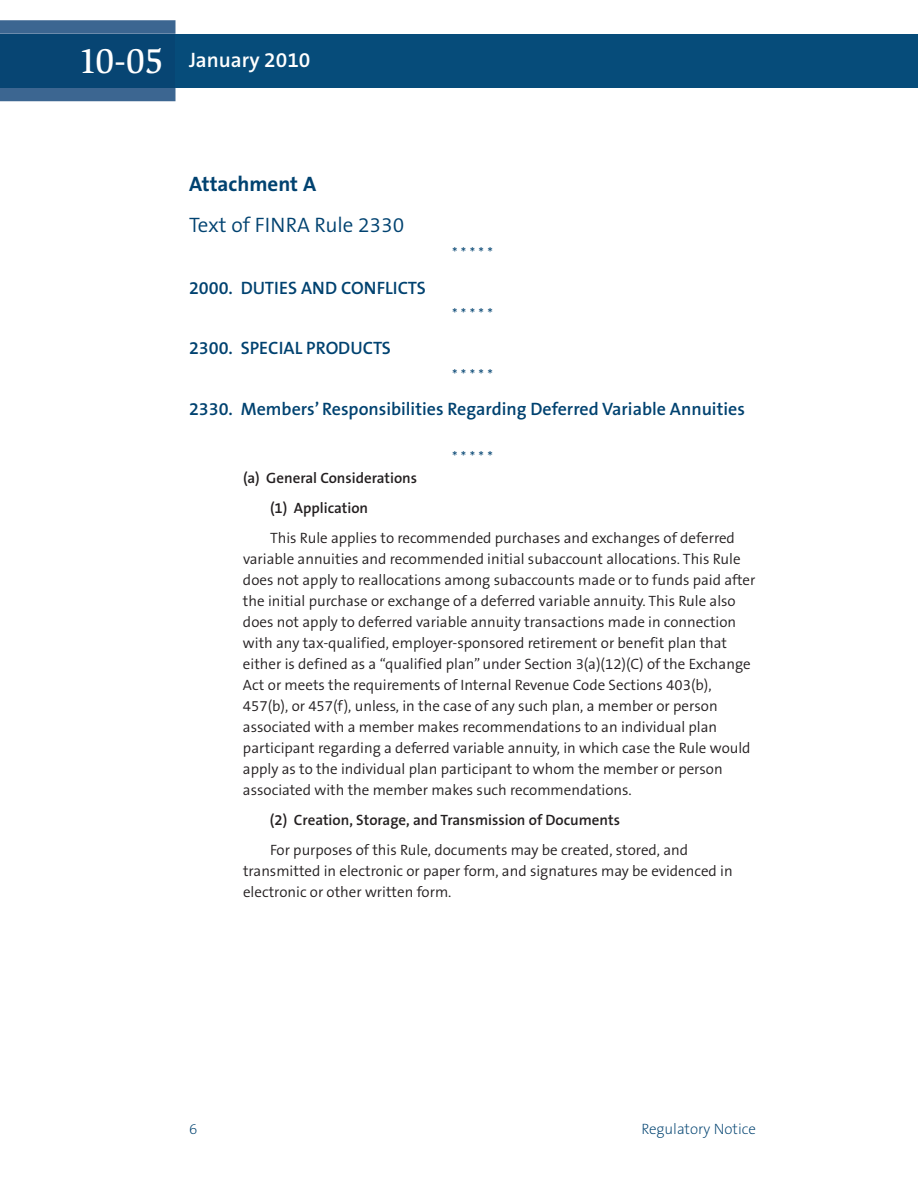
<style>
.page{position:relative;width:918px;height:1188px;background:#fff}
.page>*{position:absolute;margin:0;border:0;box-sizing:border-box;transform-origin:0 0}
.t1{font:500 36px "Slimbach LT";color:#fff}
.t2{font:300 21px "The Sans B4";color:#004270}
.t3{font:600 21px "The Sans B6";color:#fff}
.t4{font:700 21px "The Sans B7";color:#004270}
.t5{font:600 18px "The Sans B6";color:#004270}
.t6{font:300 15px/21px "The Sans B4";color:#231f20}
.t7{font:600 15px/30px "The Sans B6";color:#231f20}
.t8{font:300 15px "The Sans B4";color:#004270}
.t9{font:200 15px "The Sans B2";color:#004270}
</style>
<div class="page">
<div style="left:176px;top:34px;width:742px;height:54px;background:#064c7a"></div>
<svg style="left:0;top:20px;width:176px;height:81px;background:#406993"></svg>
<div style="left:0;top:34px;width:176px;height:54px;background:#074573"></div>
<h1 class="t1" style="left:78px;top:47px;width:87px">10-05</h1>
<h2 class="t3" style="left:189px;top:49px;width:123px">January 2010</h2>
<h2 class="t4" style="left:189px;top:173px;width:129px">Attachment A</h2>
<h2 class="t2" style="left:189px;top:214px;width:217px">Text of FINRA Rule 2330</h2>
<p class="t5" style="left:189px;top:278px;width:238px">2000. DUTIES AND CONFLICTS</p>
<p class="t5" style="left:189px;top:339px;width:204px">2300. SPECIAL PRODUCTS</p>
<p class="t8" style="left:452px;top:245px;width:42px">*****</p>
<p class="t8" style="left:452px;top:306px;width:42px">*****</p>
<p class="t8" style="left:452px;top:367px;width:42px">*****</p>
<p class="t5" style="left:189px;top:399px;width:557px">2330. Members’ Responsibilities Regarding Deferred Variable Annuities</p>
<p class="t8" style="left:452px;top:449px;width:42px">*****</p>
<p class="t7" style="left:270px;top:463px;width:149px;text-indent:-27px">(a) General Considerations (1) Application</p>
<p class="t6" style="left:243px;top:528px;width:514px;text-indent:27px">This Rule applies to recommended purchases and exchanges of deferred variable annuities and recommended initial subaccount allocations. This Rule does not apply to reallocations among subaccounts made or to funds paid after the initial purchase or exchange of a deferred variable annuity. This Rule also does not apply to deferred variable annuity transactions made in connection with any tax-qualified, employer-sponsored retirement or benefit plan that either is defined as a “qualified plan” under Section 3(a)(12)(C) of the Exchange Act or meets the requirements of Internal Revenue Code Sections 403(b), 457(b), or 457(f), unless, in the case of any such plan, a member or person associated with a member makes recommendations to an individual plan participant regarding a deferred variable annuity, in which case the Rule would apply as to the individual plan participant to whom the member or person associated with the member makes such recommendations.</p>
<p class="t7" style="left:270px;top:805px;width:352px">(2) Creation, Storage, and Transmission of Documents</p>
<p class="t6" style="left:243px;top:840px;width:491px;text-indent:27px">For purposes of this Rule, documents may be created, stored, and transmitted in electronic or paper form, and signatures may be evidenced in electronic or other written form.</p>
<p class="t9" style="left:189px;top:1121px;width:10px">6</p>
<p class="t9" style="left:641px;top:1121px;width:116px">Regulatory Notice</p>
</div>
